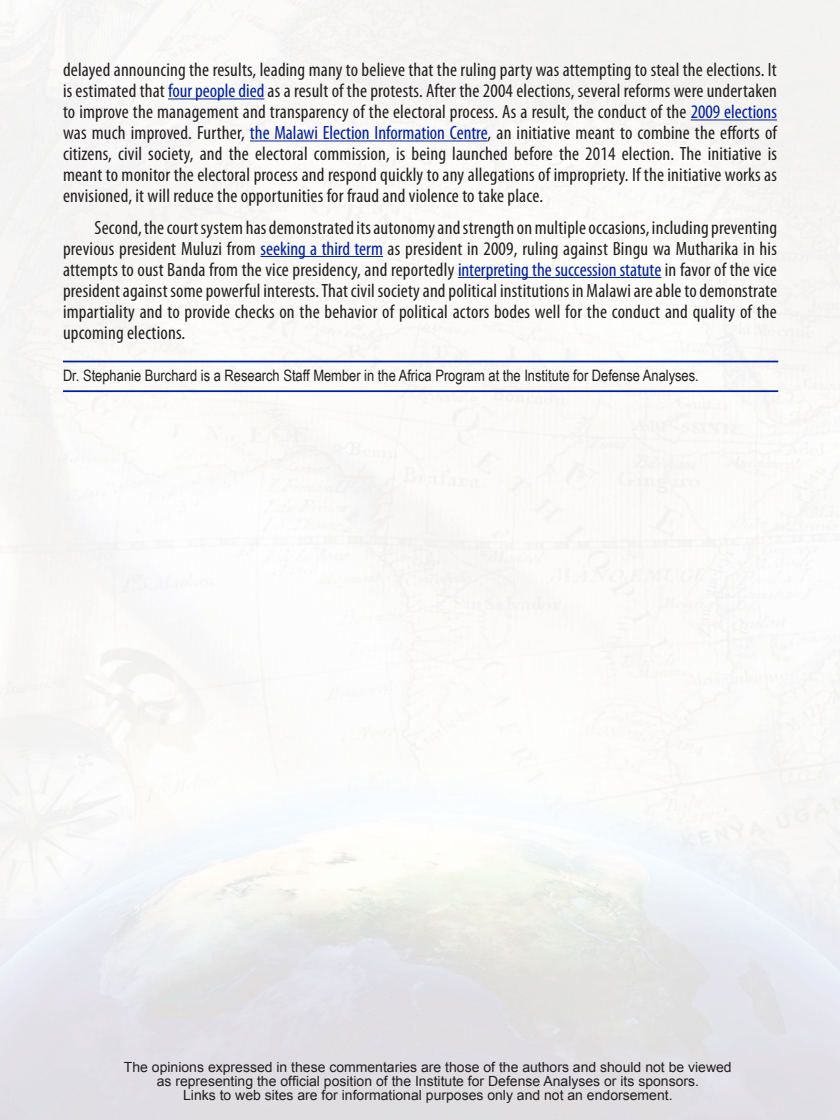
<style>
.page{position:relative;width:840px;height:1120px;background:#fff}
.page>*{position:absolute;margin:0;border:0;box-sizing:border-box;transform-origin:0 0}
.t1{font:condensed 19.25px/21px "Myriad Pro";letter-spacing:.01em;color:#231f20;text-align:justify}
.t2{font:15.75px "Arial Narrow";color:#231f20}
.t3{font:14px/14px "Arial";color:#231f20;text-align:center}
.s1{color:#0020a0}
</style>
<div class="page">
<hr style="left:168px;top:98px;width:96px;height:1px;background:#0020a0">
<hr style="left:691px;top:119px;width:86px;height:1px;background:#0020a0">
<hr style="left:250px;top:140px;width:238px;height:1px;background:#0020a0">
<hr style="left:261px;top:256px;width:122px;height:1px;background:#0020a0">
<hr style="left:458px;top:277px;width:203px;height:1px;background:#0020a0">
<hr style="left:63px;top:390px;width:715px;height:2px;background:#0020a0">
<hr style="left:63px;top:361px;width:715px;height:1px;background:#0020a0">
<p class="t1" style="left:63px;top:59px;width:716px">delayed announcing the results, leading many to believe that the ruling party was attempting to steal the elections. It is estimated that <span class="s1">four people died</span> as a result of the protests. After the 2004 elections, several reforms were undertaken to improve the management and transparency of the electoral process. As a result, the conduct of the <span class="s1">2009 elections </span>was much improved. Further, <span class="s1">the Malawi Election Information Centre</span>, an initiative meant to combine the efforts of citizens, civil society, and the electoral commission, is being launched before the 2014 election. The initiative is meant to monitor the electoral process and respond quickly to any allegations of impropriety. If the initiative works as envisioned, it will reduce the opportunities for fraud and violence to take place.</p>
<p class="t1" style="left:63px;top:216px;width:716px;text-indent:31px">Second, the court system has demonstrated its autonomy and strength on multiple occasions, including preventing previous president Muluzi from <span class="s1">seeking a third term</span> as president in 2009, ruling against Bingu wa Mutharika in his attempts to oust Banda from the vice presidency, and reportedly <span class="s1">interpreting the succession statute</span> in favor of the vice president against some powerful interests. That civil society and political institutions in Malawi are able to demonstrate impartiality and to provide checks on the behavior of political actors bodes well for the conduct and quality of the upcoming elections.</p>
<p class="t2" style="left:63px;top:363px;width:637px">Dr. Stephanie Burchard is a Research Staff Member in the Africa Program at the Institute for Defense Analyses.</p>
<p class="t3" style="left:124px;top:1060px;width:609px">The opinions expressed in these commentaries are those of the authors and should not be viewed as representing the official position of the Institute for Defense Analyses or its sponsors.<br>Links to web sites are for informational purposes only and not an endorsement.</p>
</div>
